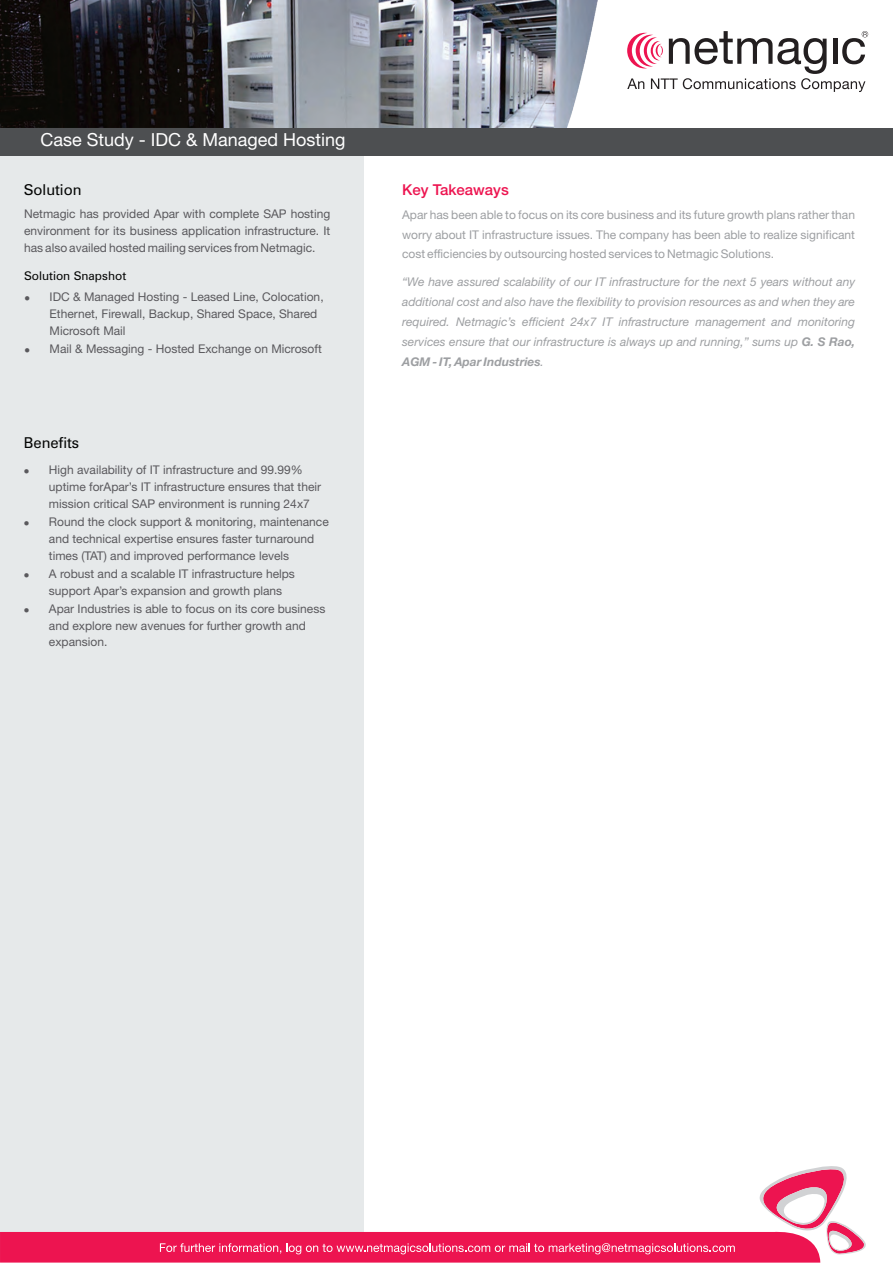
<style>
.page{position:relative;width:893px;height:1263px;background:#fff}
.page>*{position:absolute;margin:0;border:0;box-sizing:border-box;transform-origin:0 0}
.t1{font:18px "Helvetica Neue LT Std";color:#fff}
.t2{font:15px "Zurich BT";color:#040504}
.t3{font:500 15px "Helvetica Neue LT Std";color:#ed1450}
.t4{font:12px/16.8px "Helvetica Neue LT Std";color:#5a595d}
.t5{font:italic 12px/19.8px "Helvetica Neue LT Std";color:#9d9fa2;text-align:justify}
.t6{font:12px/19.6px "Helvetica Neue LT Std";color:#9d9fa2;text-align:justify}
.t7{font:12px "Zurich BT";color:#040504}
.s1{font-weight:700}
</style>
<div class="page">
<div style="left:0;top:128px;width:363px;height:1125px;background:#e6e9ea"></div>
<svg style="left:0;top:1164px;width:866px;height:98px"></svg>
<img style="left:0;top:0;width:598px;height:128px">
<div style="left:0;top:128px;width:893px;height:27px;background:#4d4f51"></div>
<svg style="left:627px;top:31px;width:241px;height:61px"></svg>
<h1 class="t1" style="left:40px;top:133px;width:307px">Case Study - IDC &amp; Managed Hosting</h1>
<p class="t2" style="left:24px;top:184px;width:59px">Solution</p>
<p class="t4" style="left:24px;top:207px;width:308px;text-align:justify">Netmagic has provided Apar with complete SAP hosting environment for its business application infrastructure. It has also availed hosted mailing services from Netmagic.</p>
<p class="t7" style="left:24px;top:271px;width:104px">Solution Snapshot</p>
<p class="t4" style="left:50px;top:290px;width:276px;text-indent:-25px">● IDC &amp; Managed Hosting - Leased Line, Colocation,<br>Ethernet, Firewall, Backup, Shared Space, Shared<br>Microsoft Mail</p>
<p class="t4" style="left:24px;top:342px;width:299px">● Mail &amp; Messaging - Hosted Exchange on Microsoft</p>
<p class="t2" style="left:24px;top:436px;width:57px">Benefits</p>
<p class="t4" style="left:49px;top:463px;width:274px;text-indent:-25px">● High availability of IT infrastructure and 99.99% uptime forApar’s IT infrastructure ensures that their mission critical SAP environment is running 24x7</p>
<p class="t4" style="left:49px;top:515px;width:281px;text-indent:-25px">● Round the clock support &amp; monitoring, maintenance and technical expertise ensures faster turnaround times (TAT) and improved performance levels</p>
<p class="t4" style="left:49px;top:567px;width:248px;text-indent:-25px">● A robust and a scalable IT infrastructure helps support Apar’s expansion and growth plans</p>
<p class="t4" style="left:49px;top:602px;width:278px;text-indent:-25px">● Apar Industries is able to focus on its core business and explore new avenues for further growth and expansion.</p>
<p class="t3" style="left:402px;top:184px;width:108px">Key Takeaways</p>
<p class="t6" style="left:402px;top:207px;width:454px">Apar has been able to focus on its core business and its future growth plans rather than worry about IT infrastructure issues. The company has been able to realize significant cost efficiencies by outsourcing hosted services to Netmagic Solutions.</p>
<p class="t5" style="left:402px;top:274px;width:454px">“We have assured scalability of our IT infrastructure for the next 5 years without any additional cost and also have the flexibility to provision resources as and when they are required. Netmagic’s efficient 24x7 IT infrastructure management and monitoring services ensure that our infrastructure is always up and running,” sums up <span class="s1">G. S Rao, AGM - IT, Apar Industries</span>.</p>
</div>
